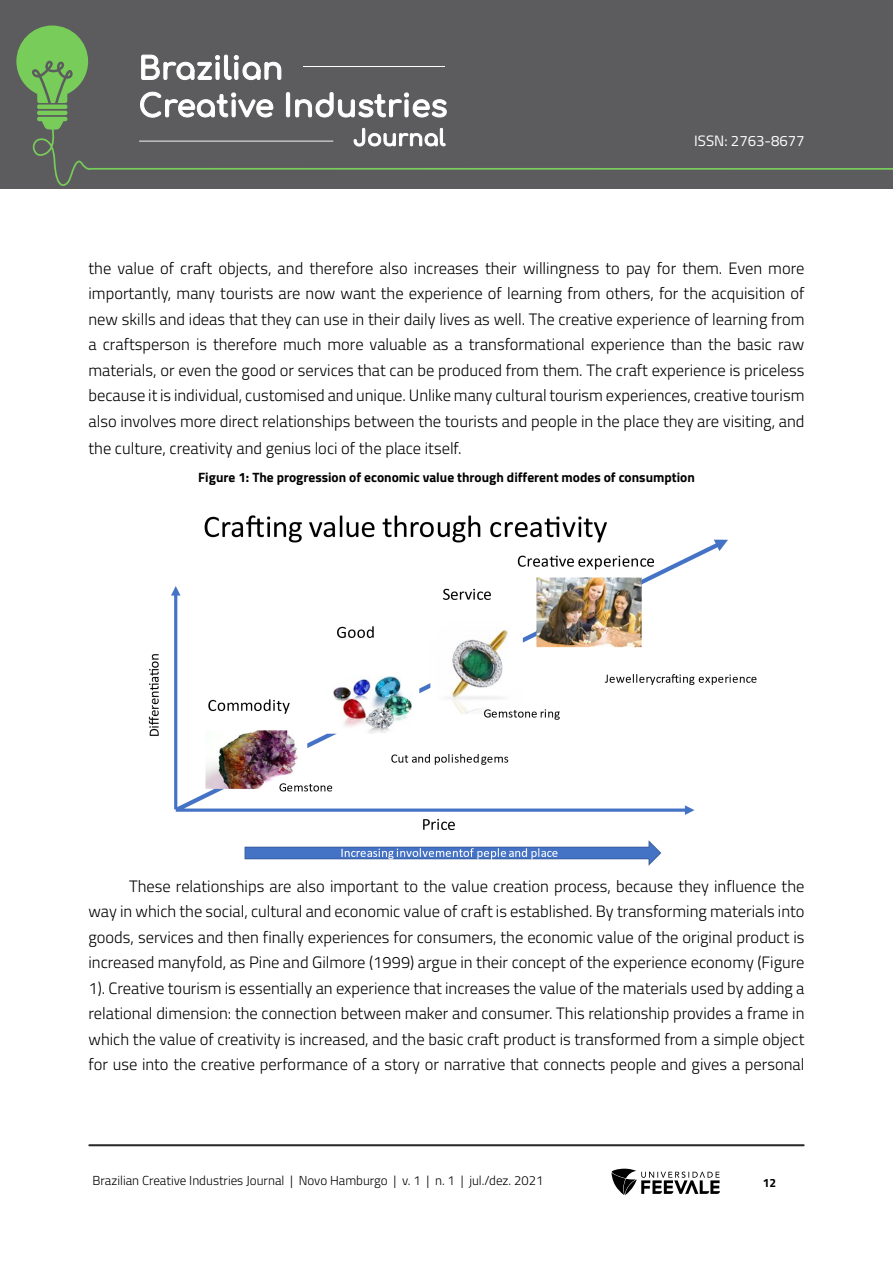
<style>
.page{position:relative;width:893px;height:1263px;background:#fff}
.page>*{position:absolute;margin:0;border:0;box-sizing:border-box;transform-origin:0 0}
.Corpo_de_texto{font:300 16.5px/25.5px "Titillium Web";color:#000;text-align:justify}
.t1{font:15px "Titillium Web";color:#fff}
.Legenda_FIGURA{font:700 13.5px "Titillium Web";color:#000}
.t2{font:300 13.05px "Titillium Web";color:#000}
.t3{font:700 12px "Titillium Web";color:#000}
</style>
<div class="page">
<div style="left:0;top:0;width:893px;height:188px;background:#5c5c5e"></div>
<hr style="left:37px;top:111px;width:30px;height:4px;background:#78cc59;border-radius:2px">
<svg style="left:37px;top:117px;width:30px;height:11px"></svg>
<hr style="left:37px;top:105px;width:30px;height:4px;background:#78cc59;border-radius:2px">
<svg style="left:16px;top:26px;width:72px;height:77px"></svg>
<svg style="left:32px;top:128px;width:861px;height:58px"></svg>
<hr style="left:89px;top:1144px;width:715px;height:2px;background:#282828">
<svg style="left:611px;top:1169px;width:109px;height:26px"></svg>
<svg style="left:141px;top:54px;width:141px;height:26px"></svg>
<svg style="left:140px;top:91px;width:134px;height:27px"></svg>
<svg style="left:285px;top:92px;width:162px;height:26px"></svg>
<svg style="left:353px;top:127px;width:93px;height:20px"></svg>
<hr style="left:303px;top:66px;width:142px;height:1px;background:#fff">
<hr style="left:139px;top:141px;width:194px;height:1px;background:#fff">
<img style="left:148px;top:515px;width:609px;height:351px">
<p class="t1" style="left:694px;top:130px;width:112px">ISSN: 2763-8677</p>
<p class="Corpo_de_texto" style="left:88px;top:254px;width:718px">the value of craft objects, and therefore also increases their willingness to pay for them. Even more importantly, many tourists are now want the experience of learning from others, for the acquisition of new skills and ideas that they can use in their daily lives as well. The creative experience of learning from a craftsperson is therefore much more valuable as a transformational experience than the basic raw materials, or even the good or services that can be produced from them. The craft experience is priceless because it is individual, customised and unique. Unlike many cultural tourism experiences, creative tourism also involves more direct relationships between the tourists and people in the place they are visiting, and</p>
<p class="Corpo_de_texto" style="left:88px;top:434px;width:375px">the culture, creativity and genius loci of the place itself.</p>
<p class="Legenda_FIGURA" style="left:198px;top:467px;width:498px">Figure 1: The progression of economic value through different modes of consumption</p>
<p class="Corpo_de_texto" style="left:88px;top:872px;width:718px;text-indent:40px">These relationships are also important to the value creation process, because they influence the way in which the social, cultural and economic value of craft is established. By transforming materials into goods, services and then finally experiences for consumers, the economic value of the original product is increased manyfold, as Pine and Gilmore (1999) argue in their concept of the experience economy (Figure 1). Creative tourism is essentially an experience that increases the value of the materials used by adding a relational dimension: the connection between maker and consumer. This relationship provides a frame in which the value of creativity is increased, and the basic craft product is transformed from a simple object for use into the creative performance of a story or narrative that connects people and gives a personal</p>
<p class="t2" style="left:92px;top:1171px;width:452px">Brazilian Creative Industries Journal | Novo Hamburgo | v. 1 | n. 1 | jul./dez. 2021</p>
<p class="t3" style="left:763px;top:1174px;width:15px">12</p>
</div>
